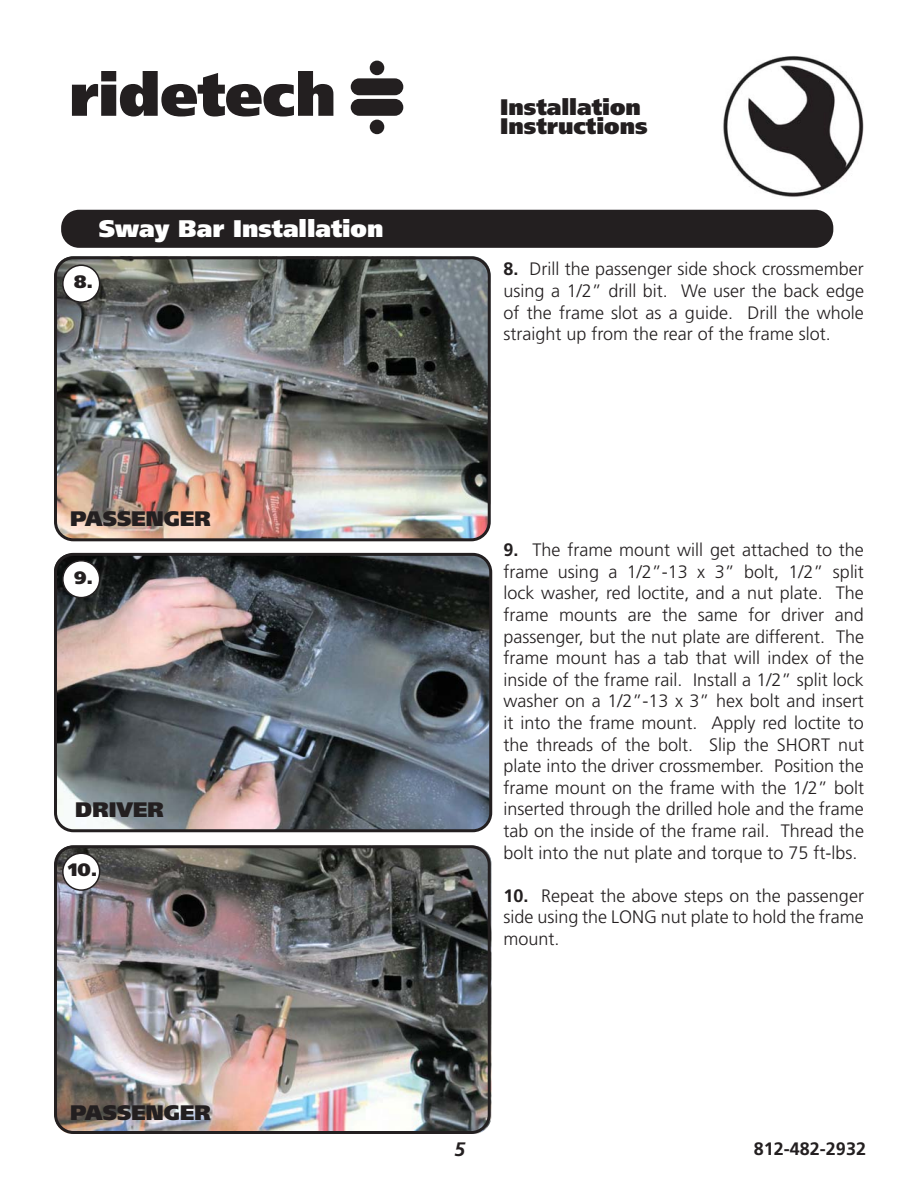
<style>
.page{position:relative;width:918px;height:1188px;background:#fff}
.page>*{position:absolute;margin:0;border:0;box-sizing:border-box;transform-origin:0 0}
.t1{font:900 24px "Frutiger LT Pro";color:#fff}
.t2{font:900 22.5px/19.5px "Frutiger LT Pro";color:#231f20}
.t3{font:900 21px "Frutiger LT Pro";color:#231f20}
.t4{font:italic 700 19.5px "Frutiger LT Pro";color:#231f20}
.t5{font:300 18px/21.6px "Frutiger LT Pro";color:#231f20;text-align:justify}
.t6{font:700 18px "Frutiger LT Pro";color:#231f20}
.t7{font:900 18px "Frutiger LT Pro";color:#231f20}
.s1{font-weight:700}
</style>
<div class="page">
<img style="left:723px;top:56px;width:136px;height:141px">
<svg style="left:72px;top:71px;width:261px;height:46px"></svg>
<div style="left:351px;top:78px;width:52px;height:17px;background:#231f20;border-radius:8px"></div>
<div style="left:351px;top:99px;width:52px;height:17px;background:#231f20;border-radius:8px"></div>
<div style="left:370px;top:61px;width:14px;height:14px;background:#231f20;border-radius:50%"></div>
<div style="left:370px;top:120px;width:14px;height:14px;background:#231f20;border-radius:50%"></div>
<img style="left:55px;top:846px;width:436px;height:288px;border-radius:18px">
<img style="left:54px;top:554px;width:437px;height:276px;border-radius:18px">
<img style="left:55px;top:256px;width:435px;height:284px;border-radius:18px">
<div style="left:61px;top:210px;width:772px;height:38px;background:#231f20;border-radius:18px"></div>
<div style="left:54px;top:845px;width:437px;height:289px;border:3px solid #231f20;border-radius:18px"></div>
<div style="left:54px;top:256px;width:437px;height:285px;border:3px solid #231f20;border-radius:18px"></div>
<div style="left:54px;top:553px;width:438px;height:279px;border:3px solid #231f20;border-radius:18px"></div>
<div style="left:63px;top:853px;width:37px;height:37px;background:#fff;border-radius:50%"></div>
<div style="left:62px;top:853px;width:38px;height:38px;border:2px solid #231f20;border-radius:50%"></div>
<div style="left:63px;top:561px;width:37px;height:37px;background:#fff;border-radius:50%"></div>
<div style="left:62px;top:560px;width:38px;height:38px;border:2px solid #231f20;border-radius:50%"></div>
<div style="left:63px;top:265px;width:37px;height:37px;background:#fff;border-radius:50%"></div>
<div style="left:62px;top:265px;width:38px;height:38px;border:2px solid #231f20;border-radius:50%"></div>
<h1 class="t1" style="left:99px;top:218px;width:286px">Sway Bar Installation</h1>
<p class="t7" style="left:74px;top:274px;width:20px">8.</p>
<p class="t3" style="left:70px;top:509px;width:142px">PASSENGER</p>
<p class="t7" style="left:74px;top:570px;width:20px">9.</p>
<p class="t3" style="left:75px;top:800px;width:90px">DRIVER</p>
<p class="t7" style="left:68px;top:862px;width:31px">10.</p>
<p class="t3" style="left:70px;top:1103px;width:142px">PASSENGER</p>
<p class="t2" style="left:500px;top:98px;width:149px">Installation<br>Instructions</p>
<p class="t5" style="left:504px;top:259px;width:362px"><span class="s1">8.</span> Drill the passenger side shock crossmember using a 1/2” drill bit. We user the back edge of the frame slot as a guide. Drill the whole straight up from the rear of the frame slot.</p>
<p class="t5" style="left:504px;top:540px;width:362px"><span class="s1">9.</span> The frame mount will get attached to the frame using a 1/2”-13 x 3” bolt, 1/2” split lock washer, red loctite, and a nut plate. The frame mounts are the same for driver and passenger, but the nut plate are different. The frame mount has a tab that will index of the inside of the frame rail. Install a 1/2” split lock washer on a 1/2”-13 x 3” hex bolt and insert it into the frame mount. Apply red loctite to the threads of the bolt. Slip the SHORT nut plate into the driver crossmember. Position the frame mount on the frame with the 1/2” bolt inserted through the drilled hole and the frame tab on the inside of the frame rail. Thread the bolt into the nut plate and torque to 75 ft-lbs.</p>
<p class="t5" style="left:504px;top:886px;width:362px"><span class="s1">10.</span> Repeat the above steps on the passenger side using the LONG nut plate to hold the frame mount.</p>
<p class="t4" style="left:454px;top:1138px;width:12px">5</p>
<p class="t6" style="left:754px;top:1141px;width:114px">812-482-2932</p>
</div>
